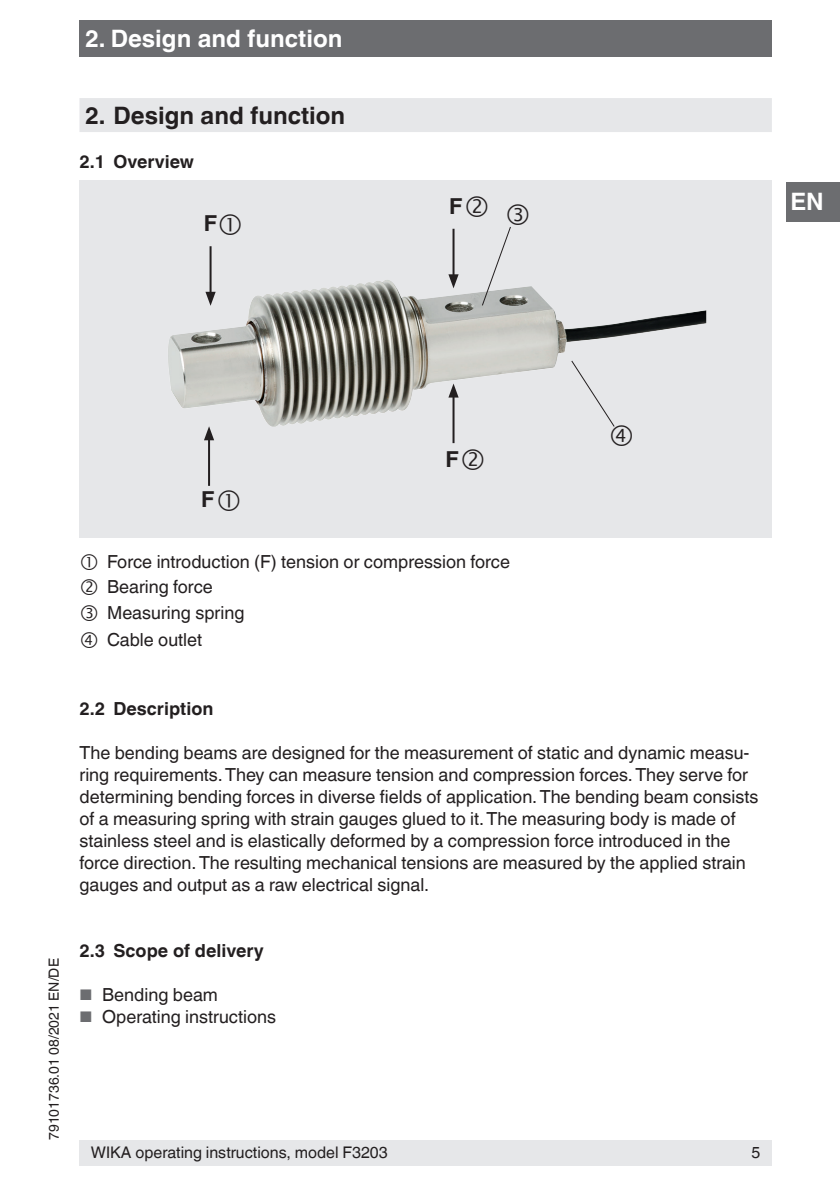
<style>
.page{position:relative;width:840px;height:1191px;background:#fff}
.page>*{position:absolute;margin:0;border:0;box-sizing:border-box;transform-origin:0 0}
.OI-Kopf{font:700 24px "Helvetica World";color:#fff}
.t1{font:700 24px "Helvetica World";color:#231f20}
.Running_text{font:700 22px "Helvetica World";color:#231f20}
.Running_text-2{font:18px/22px "Helvetica World";color:#231f20}
.Tables_-_Running_tex{font:18px "Helvetica World";color:#231f20}
.t2{font:700 18px "Helvetica World";color:#231f20}
.t3{font:16px "Helvetica World";color:#231f20}
.t4{font:14px "Helvetica World";color:#231f20}
.s1{font-size:15.4px;color:#6c6d70}
</style>
<div class="page">
<div style="left:79px;top:1140px;width:692px;height:25px;background:#e6e7e9"></div>
<div style="left:785px;top:182px;width:54px;height:39px;background:#6c6d70"></div>
<div style="left:79px;top:20px;width:692px;height:37px;background:#6c6d70"></div>
<div style="left:79px;top:180px;width:692px;height:357px;background:#e6e7e9"></div>
<img style="left:168px;top:278px;width:537px;height:151px">
<hr style="left:209px;top:246px;width:2px;height:49px;background:#231f20">
<svg style="left:205px;top:292px;width:10px;height:14px"></svg>
<hr style="left:208px;top:437px;width:2px;height:49px;background:#231f20">
<svg style="left:204px;top:426px;width:10px;height:14px"></svg>
<hr style="left:452px;top:394px;width:2px;height:49px;background:#231f20">
<svg style="left:448px;top:383px;width:10px;height:14px"></svg>
<hr style="left:452px;top:229px;width:2px;height:48px;background:#231f20">
<svg style="left:448px;top:274px;width:10px;height:14px"></svg>
<div style="left:79px;top:98px;width:692px;height:34px;background:#e6e7e9"></div>
<svg style="left:570px;top:359px;width:61px;height:70px"></svg>
<svg style="left:466px;top:227px;width:62px;height:80px"></svg>
<p class="OI-Kopf" style="left:85px;top:25px;width:259px">2. Design and function</p>
<p class="t1" style="left:85px;top:101px;width:261px">2. Design and function</p>
<p class="t2" style="left:79px;top:151px;width:116px">2.1 Overview</p>
<p class="Running_text" style="left:204px;top:211px;width:15px">F</p>
<p class="Running_text" style="left:448px;top:193px;width:15px">F</p>
<h1 class="OI-Kopf" style="left:789px;top:188px;width:35px">EN</h1>
<p class="Running_text" style="left:201px;top:486px;width:15px">F</p>
<p class="Running_text" style="left:445px;top:446px;width:15px">F</p>
<p class="Tables_-_Running_tex" style="left:107px;top:551px;width:404px">Force introduction (F) tension or compression force</p>
<p class="Tables_-_Running_tex" style="left:107px;top:576px;width:107px">Bearing force</p>
<p class="Tables_-_Running_tex" style="left:107px;top:602px;width:139px">Measuring spring</p>
<p class="Tables_-_Running_tex" style="left:107px;top:629px;width:97px">Cable outlet</p>
<p class="t4" style="left:46px;top:1140px;width:183px;rotate:-90deg">79101736.01 08/2021 EN/DE</p>
<p class="t2" style="left:79px;top:698px;width:135px">2.2 Description</p>
<p class="Running_text-2" style="left:79px;top:741px;width:680px">The bending beams are designed for the measurement of static and dynamic measu&shy;ring requirements. They can measure tension and compression forces. They serve for determining bending forces in diverse fields of application. The bending beam consists of a measuring spring with strain gauges glued to it. The measuring body is made of stainless steel and is elastically deformed by a compression force introduced in the force direction. The resulting mechanical tensions are measured by the applied strain gauges and output as a raw electrical signal.</p>
<p class="t2" style="left:79px;top:940px;width:186px">2.3 Scope of delivery</p>
<p class="Running_text-2" style="left:79px;top:983px;width:140px"><span class="s1">■</span> Bending beam</p>
<p class="Running_text-2" style="left:79px;top:1005px;width:198px"><span class="s1">■</span> Operating instructions</p>
<p class="t3" style="left:91px;top:1143px;width:298px">WIKA operating instructions, model F3203</p>
<p class="t3" style="left:751px;top:1143px;width:10px">5</p>
</div>
